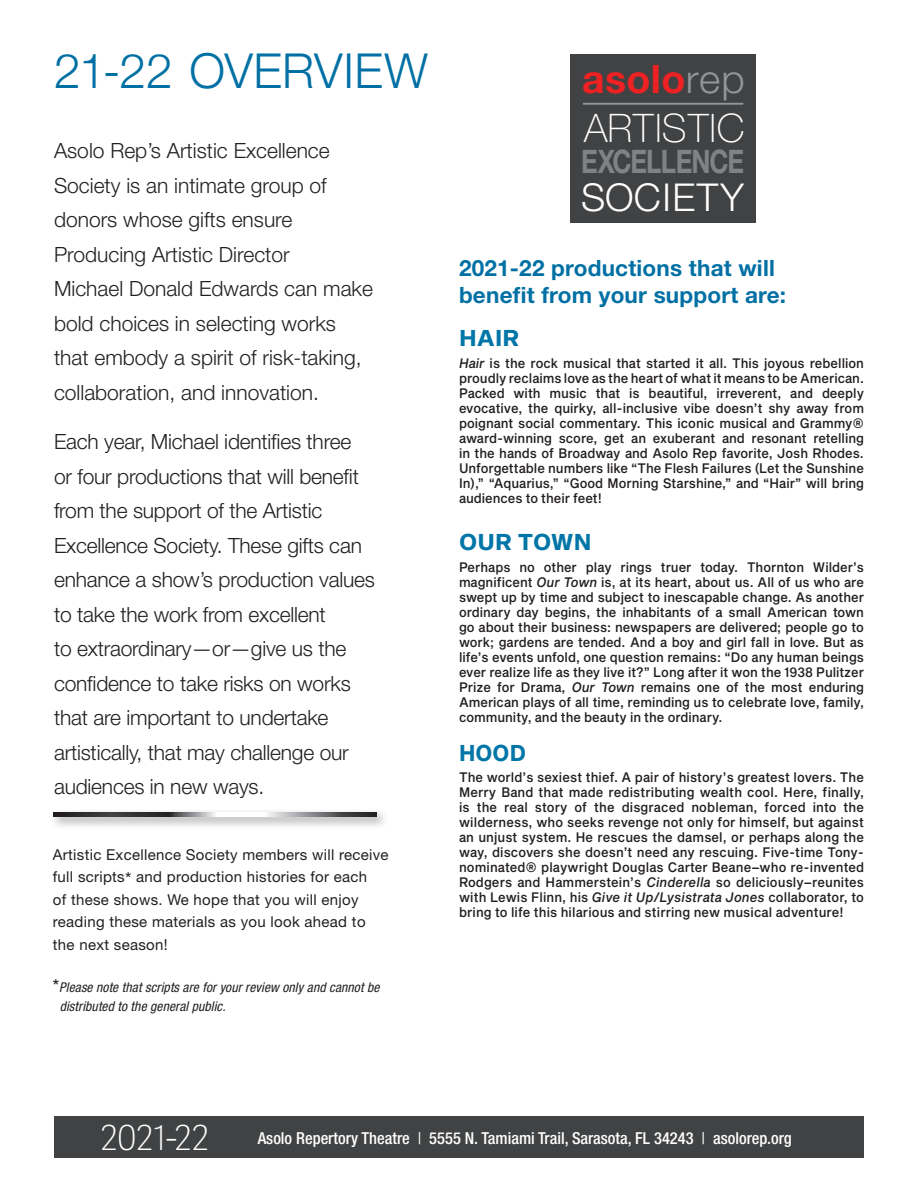
<style>
.page{position:relative;width:918px;height:1188px;background:#fff}
.page>*{position:absolute;margin:0;border:0;box-sizing:border-box;transform-origin:0 0}
.t1{font:300 48px "Helvetica Neue";color:#0070a4}
.t2{font:700 39.3px "Helvetica Neue LT Std";letter-spacing:.01em;color:#ee2123}
.t3{font:100 39.3px "Helvetica Neue LT Std";letter-spacing:.02em;color:#fff}
.t4{font:300 38.4px "Helvetica Neue LT Std";letter-spacing:.04em;color:#fff}
.t5{font:100 34.5px "Adelle Sans";letter-spacing:-.01em;color:#fff}
.t6{font:700 32.4px "Helvetica Neue LT Std";letter-spacing:-.04em;color:#808285;scale:.8 1}
.t7{font:700 22.5px "Helvetica Neue LT Std";letter-spacing:.01em;color:#0070a4}
.t8{font:22.5px "Sequel Sans Bold Body Text";letter-spacing:.005em;color:#0075a7}
.t9{font:22.5px "Sequel Sans Bold Body Text";letter-spacing:.005em;color:#0075a7;scale:.93 1}
.t10{font:300 21px/34.5px "Helvetica Neue LT Std";letter-spacing:-.01em;color:#231f20}
.t11{font:500 condensed 16.5px "Helvetica Neue LT Std";color:#fff}
.t12{font:15px/22.5px "Helvetica Neue LT Std";letter-spacing:.02em;color:#231f20}
.t13{font:13.5px/15px "Sequel Sans Medium Body Text";color:#231f20;text-align:justify;scale:.93 1}
.t14{font:italic condensed 13.5px "Helvetica Neue LT Std";letter-spacing:.01em;color:#231f20}
.s1{font-size:18px}
.s2{font-style:normal;font-size:18px}
.s3{font-weight:300;color:#939598}
.s4{font-family:"Sequel Sans Medium Oblique Body Text"}
.s5{font-weight:400}
</style>
<div class="page">
<div style="left:54px;top:1117px;width:810px;height:41px;background:#414243"></div>
<div style="left:570px;top:54px;width:186px;height:169px;background:#414243"></div>
<hr style="left:583px;top:103px;width:160px;height:2px;background:#939598">
<div style="left:50px;top:808px;width:339px;height:22px;background:#231f20;opacity:.45"></div>
<svg style="left:53px;top:812px;width:323px;height:5px"></svg>
<p class="t1" style="left:54px;top:33px;width:376px">21-22 OVERVIEW</p>
<p class="t10" style="left:54px;top:133px;width:277px">Asolo Rep’s Artistic Excellence<br>Society is an intimate group of donors whose gifts ensure</p>
<p class="t10" style="left:54px;top:236px;width:237px">Producing Artistic Director</p>
<p class="t10" style="left:54px;top:271px;width:320px">Michael Donald Edwards can make bold choices in selecting works that embody a spirit of risk-taking, collaboration, and innovation.</p>
<p class="t10" style="left:54px;top:424px;width:323px">Each year, Michael identifies three<br>or four productions that will benefit from the support of the Artistic Excellence Society. These gifts can enhance a show’s production values to take the work from excellent<br>to extraordinary—or—give us the confidence to take risks on works that are important to undertake artistically, that may challenge our audiences in new ways.</p>
<p class="t12" style="left:53px;top:843px;width:337px">Artistic Excellence Society members will receive full scripts<span class="s1">*</span> and production histories for each<br>of these shows. We hope that you will enjoy reading these materials as you look ahead to the next season!</p>
<p class="t14" style="left:53px;top:979px;width:328px"><span class="s2">*</span>Please note that scripts are for your review only and cannot be</p>
<p class="t14" style="left:60px;top:999px;width:168px">distributed to the general public.</p>
<p class="t2" style="left:582px;top:55px;width:164px">asolo<span class="s3">rep</span></p>
<p class="t3" style="left:584px;top:106px;width:162px">ARTISTIC</p>
<p class="t6" style="left:581px;top:142px;width:206px">EXCELLENCE</p>
<p class="t4" style="left:581px;top:174px;width:164px">SOCIETY</p>
<p class="t7" style="left:459px;top:254px;width:317px">2021-22 productions that will</p>
<p class="t7" style="left:459px;top:281px;width:329px">benefit from your support are:</p>
<p class="t8" style="left:459px;top:322px;width:62px">HAIR</p>
<p class="t13" style="left:459px;top:356px;width:437px"><span class="s4">Hair</span> is the rock musical that started it all. This joyous rebellion proudly reclaims love as the heart of what it means to be American.<br>Packed with music that is beautiful, irreverent, and deeply evocative, the quirky, all-inclusive vibe doesn’t shy away from poignant social commentary. This iconic musical and Grammy® award-winning score, get an exuberant and resonant retelling in the hands of Broadway and Asolo Rep favorite, Josh Rhodes.<br>Unforgettable numbers like “The Flesh Failures (Let the Sunshine In),” “Aquarius,” “Good Morning Starshine,” and “Hair” will bring audiences to their feet!</p>
<p class="t8" style="left:459px;top:526px;width:134px">OUR TOWN</p>
<p class="t13" style="left:459px;top:560px;width:437px">Perhaps no other play rings truer today. Thornton Wilder’s magnificent <span class="s4">Our Town</span> is, at its heart, about us. All of us who are swept up by time and subject to inescapable change. As another ordinary day begins, the inhabitants of a small American town go about their business: newspapers are delivered; people go to work; gardens are tended. And a boy and girl fall in love. But as life’s events unfold, one question remains: “Do any human beings ever realize life as they live it?” Long after it won the 1938 Pulitzer Prize for Drama, <span class="s4">Our Town</span> remains one of the most enduring American plays of all time, reminding us to celebrate love, family, community, and the beauty in the ordinary.</p>
<p class="t9" style="left:459px;top:736px;width:74px">HOOD</p>
<p class="t13" style="left:459px;top:771px;width:437px">The world’s sexiest thief. A pair of history’s greatest lovers. The Merry Band that made redistributing wealth cool. Here, finally, is the real story of the disgraced nobleman, forced into the wilderness, who seeks revenge not only for himself, but against an unjust system. He rescues the damsel, or perhaps along the way, discovers she doesn’t need any rescuing. Five-time Tony&shy;nominated® playwright Douglas Carter Beane–who re-invented Rodgers and Hammerstein’s <span class="s4">Cinderella</span> so deliciously–reunites with Lewis Flinn, his <span class="s4">Give it Up/Lysistrata Jones</span> collaborator, to bring to life this hilarious and stirring new musical adventure!</p>
<p class="t5" style="left:100px;top:1118px;width:110px">2021-22</p>
<p class="t11" style="left:258px;top:1128px;width:536px">Asolo Repertory Theatre <span class="s5">|</span> 5555 N. Tamiami Trail, Sarasota, FL 34243 <span class="s5">|</span> asolorep.org</p>
</div>
